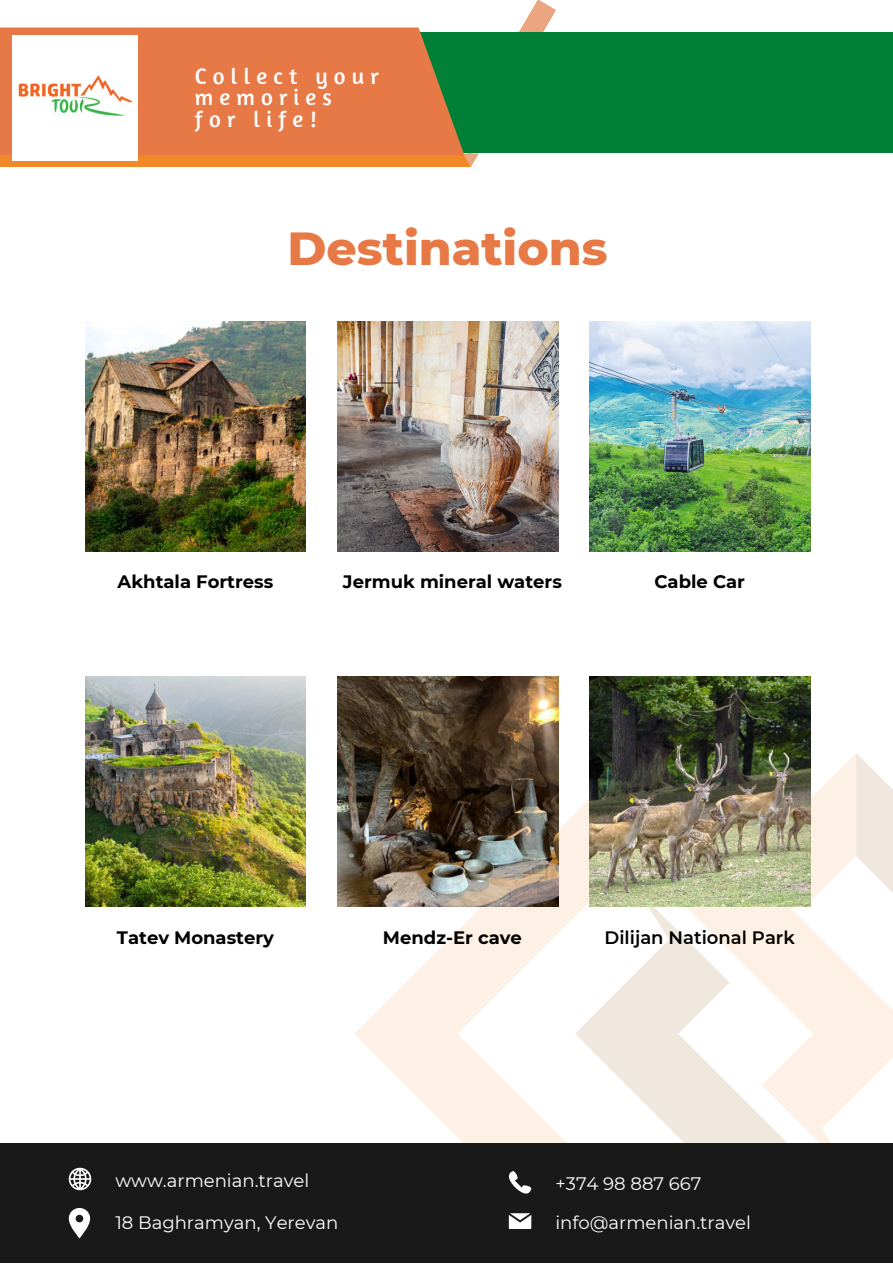
<style>
.page{position:relative;width:893px;height:1264px;background:#fff}
.page>*{position:absolute;margin:0;border:0;box-sizing:border-box;transform-origin:0 0}
.t1{font:800 47.25px "Montserrat";color:#e67946}
.t2{font:22.8px/21.3px "Amaranth";letter-spacing:.27em;color:#fff}
.t3{font:18px "Montserrat";color:#fff}
.t4{font:700 18px "Montserrat";color:#000}
.t5{font:600 18px "Montserrat";color:#000}
</style>
<div class="page">
<img style="left:337px;top:322px;width:221px;height:229px">
<svg style="left:354px;top:753px;width:221px;height:390px"></svg>
<svg style="left:575px;top:753px;width:317px;height:390px"></svg>
<img style="left:337px;top:676px;width:221px;height:230px">
<img style="left:589px;top:322px;width:221px;height:229px">
<img style="left:589px;top:676px;width:221px;height:230px">
<img style="left:85px;top:322px;width:221px;height:229px">
<img style="left:85px;top:676px;width:221px;height:230px">
<div style="left:395px;top:33px;width:497px;height:120px;background:#008037"></div>
<svg style="left:0;top:0;width:556px;height:167px"></svg>
<svg style="left:0;top:28px;width:464px;height:127px;background:#d87b47"></svg>
<div style="left:0;top:1143px;width:892px;height:119px;background:#191919"></div>
<svg style="left:69px;top:1167px;width:22px;height:23px"></svg>
<svg style="left:69px;top:1208px;width:21px;height:30px"></svg>
<svg style="left:509px;top:1213px;width:22px;height:15px"></svg>
<svg style="left:509px;top:1171px;width:22px;height:22px"></svg>
<img style="left:13px;top:36px;width:124px;height:125px">
<p class="t2" style="left:195px;top:65px;width:185px">Collect your memories<br>for life!</p>
<p class="t1" style="left:287px;top:219px;width:321px">Destinations</p>
<p class="t4" style="left:118px;top:570px;width:157px">Akhtala Fortress</p>
<p class="t4" style="left:343px;top:570px;width:220px">Jermuk mineral waters</p>
<p class="t4" style="left:654px;top:570px;width:92px">Cable Car</p>
<p class="t4" style="left:117px;top:926px;width:158px">Tatev Monastery</p>
<p class="t4" style="left:383px;top:926px;width:140px">Mendz-Er cave</p>
<p class="t5" style="left:604px;top:926px;width:192px">Dilijan National Park</p>
<p class="t3" style="left:115px;top:1169px;width:195px">www.armenian.travel</p>
<p class="t3" style="left:555px;top:1172px;width:148px">+374 98 887 667</p>
<p class="t3" style="left:115px;top:1211px;width:224px">18 Baghramyan, Yerevan</p>
<p class="t3" style="left:555px;top:1211px;width:197px">info@armenian.travel</p>
</div>
